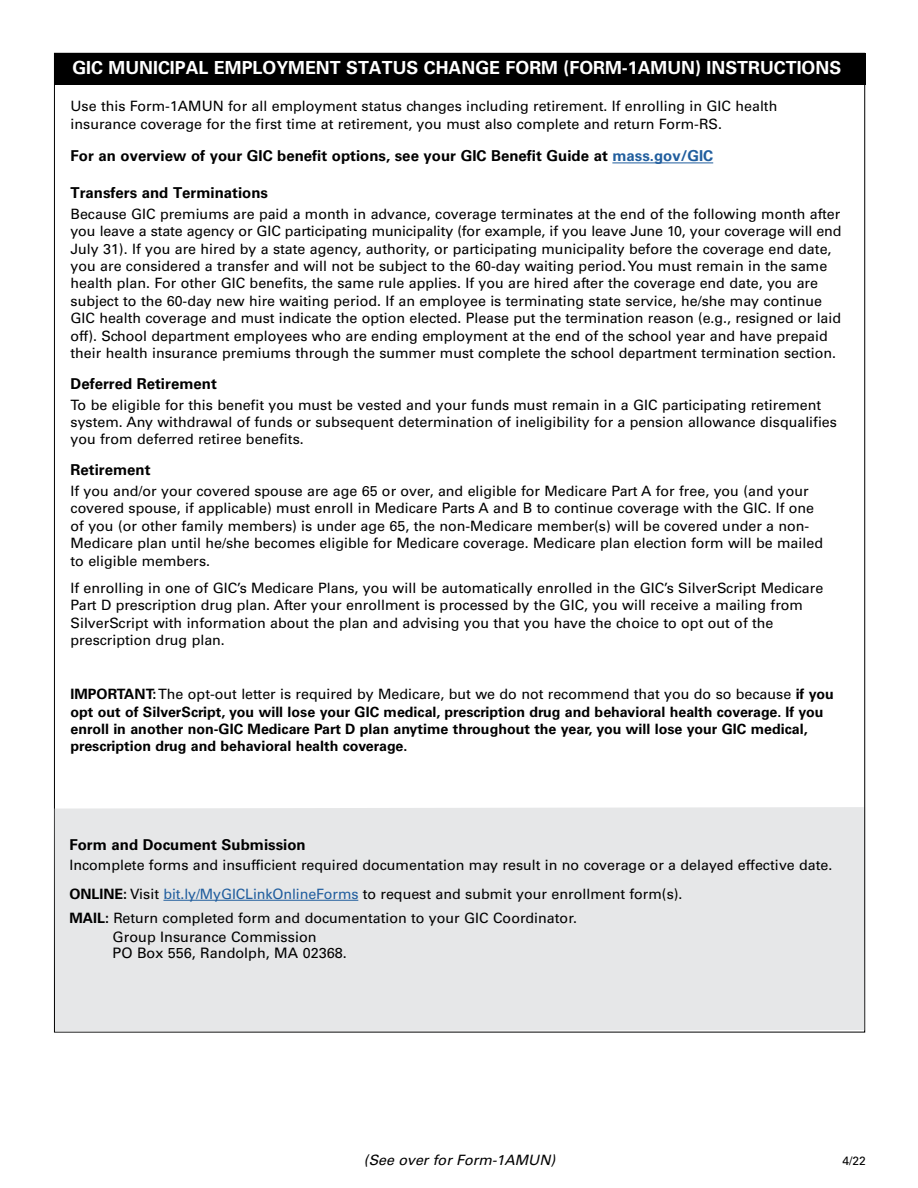
<style>
.page{position:relative;width:918px;height:1188px;background:#fff}
.page>*{position:absolute;margin:0;border:0;box-sizing:border-box;transform-origin:0 0}
.t1{font:700 18px "Univers";color:#fff}
.t2{font:700 15px "Univers";color:#000}
.t3{font:14.4px/16.4px "Univers";color:#000}
.t4{font:14.25px/17.4px "Univers";color:#000}
.t5{font:700 14.25px/17.4px "Univers";color:#000}
.t6{font:italic 14.25px "Univers";color:#000}
.t7{font:12px "Univers";color:#000}
.s1{color:#215e9e}
.s2{font-weight:400}
.s3{font-weight:700}
</style>
<div class="page">
<div style="left:55px;top:807px;width:809px;height:224px;background:#e6e7e8"></div>
<div style="left:55px;top:53px;width:811px;height:31px;background:#000"></div>
<hr style="left:612px;top:163px;width:101px;height:1px;background:#215e9e">
<hr style="left:163px;top:900px;width:195px;height:1px;background:#215e9e">
<p class="t1" style="left:72px;top:58px;width:770px">GIC MUNICIPAL EMPLOYMENT STATUS CHANGE FORM (FORM-1AMUN) INSTRUCTIONS</p>
<p class="t4" style="left:71px;top:98px;width:708px">Use this Form-1AMUN for all employment status changes including retirement. If enrolling in GIC health insurance coverage for the first time at retirement, you must also complete and return Form-RS.</p>
<p class="t2" style="left:71px;top:147px;width:644px">For an overview of your GIC benefit options, see your GIC Benefit Guide at <span class="s1">mass.gov/GIC</span></p>
<p class="t2" style="left:71px;top:184px;width:199px">Transfers and Terminations</p>
<p class="t4" style="left:71px;top:205px;width:773px">Because GIC premiums are paid a month in advance, coverage terminates at the end of the following month after you leave a state agency or GIC participating municipality (for example, if you leave June 10, your coverage will end July 31). If you are hired by a state agency, authority, or participating municipality before the coverage end date, you are considered a transfer and will not be subject to the 60-day waiting period. You must remain in the same health plan. For other GIC benefits, the same rule applies. If you are hired after the coverage end date, you are subject to the 60-day new hire waiting period. If an employee is terminating state service, he/she may continue GIC health coverage and must indicate the option elected. Please put the termination reason (e.g., resigned or laid off). School department employees who are ending employment at the end of the school year and have prepaid their health insurance premiums through the summer must complete the school department termination section.</p>
<p class="t2" style="left:71px;top:375px;width:148px">Deferred Retirement</p>
<p class="t4" style="left:71px;top:396px;width:768px">To be eligible for this benefit you must be vested and your funds must remain in a GIC participating retirement system. Any withdrawal of funds or subsequent determination of ineligibility for a pension allowance disqualifies you from deferred retiree benefits.</p>
<p class="t2" style="left:71px;top:461px;width:82px">Retirement</p>
<p class="t4" style="left:71px;top:482px;width:754px">If you and/or your covered spouse are age 65 or over, and eligible for Medicare Part A for free, you (and your covered spouse, if applicable) must enroll in Medicare Parts A and B to continue coverage with the GIC. If one of you (or other family members) is under age 65, the non-Medicare member(s) will be covered under a non-Medicare plan until he/she becomes eligible for Medicare coverage. Medicare plan election form will be mailed to eligible members.</p>
<p class="t4" style="left:71px;top:579px;width:754px">If enrolling in one of GIC’s Medicare Plans, you will be automatically enrolled in the GIC’s SilverScript Medicare Part D prescription drug plan. After your enrollment is processed by the GIC, you will receive a mailing from SilverScript with information about the plan and advising you that you have the choice to opt out of the prescription drug plan.</p>
<p class="t5" style="left:71px;top:686px;width:765px">IMPORTANT: <span class="s2">The opt-out letter is required by Medicare, but we do not recommend that you do so because</span> if you opt out of SilverScript, you will lose your GIC medical, prescription drug and behavioral health coverage. If you enroll in another non-GIC Medicare Part D plan anytime throughout the year, you will lose your GIC medical, prescription drug and behavioral health coverage.</p>
<p class="t2" style="left:69px;top:836px;width:238px">Form and Document Submission</p>
<p class="t4" style="left:69px;top:851px;width:765px;line-height:28.5px">Incomplete forms and insufficient required documentation may result in no coverage or a delayed effective date.<br><span class="s3">ONLINE:</span> Visit <span class="s1">bit.ly/MyGICLinkOnlineForms</span> to request and submit your enrollment form(s).</p>
<p class="t4" style="left:69px;top:909px;width:509px"><span class="s3">MAIL:</span> Return completed form and documentation to your GIC Coordinator.</p>
<p class="t3" style="left:113px;top:928px;width:236px">Group Insurance Commission<br>PO Box 556, Randolph, MA 02368.</p>
<p class="t6" style="left:364px;top:1152px;width:193px">(See over for Form-1AMUN)</p>
<p class="t7" style="left:843px;top:1153px;width:25px">4/22</p>
</div>
